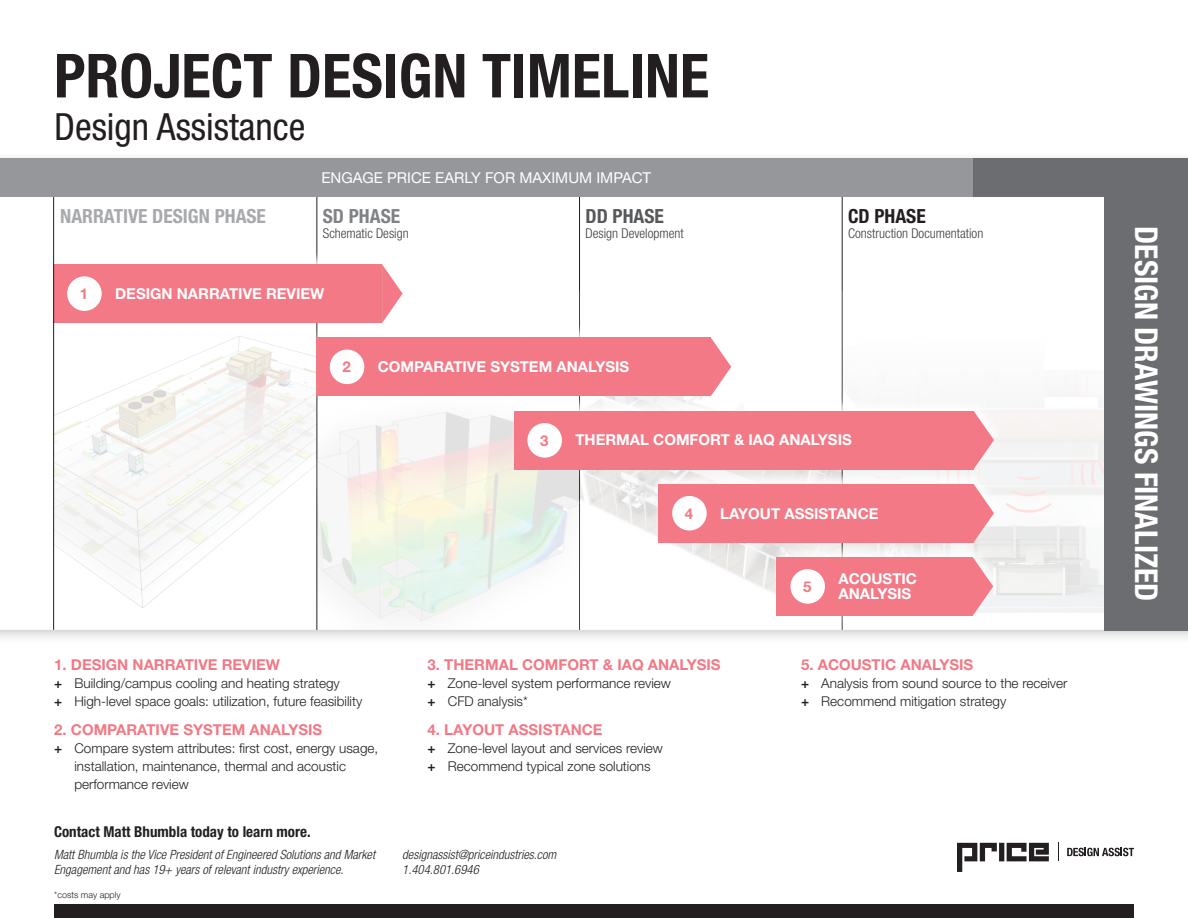
<style>
.page{position:relative;width:1188px;height:918px;background:#fff}
.page>*{position:absolute;margin:0;border:0;box-sizing:border-box;transform-origin:0 0}
.t1{font:700 condensed 60.9px "Helvetica Neue LT Std";color:#231f20}
.t2{font:condensed 37.5px "Helvetica Neue LT Std";color:#231f20}
.Timeline_Points{font:700 condensed 31.5px "Helvetica Neue LT Std";color:#fff}
.Timeline_Points-2{font:700 condensed 19.5px "Helvetica Neue LT Std";color:#a8a9ad}
.Timeline_Points-3{font:700 condensed 19.5px "Helvetica Neue LT Std";color:#808285}
.Timeline_Points-4{font:700 condensed 19.5px "Helvetica Neue LT Std";color:#57585a}
.Timeline_Points-5{font:700 condensed 19.5px "Helvetica Neue LT Std";color:#231f20}
.Assist_Services_Titl{font:700 15px "Helvetica Neue LT Std";color:#f27985}
.Assist_Services_Titl-2{font:700 15px/15px "Helvetica Neue LT Std";color:#fff}
.t3{font:700 condensed 15px "Helvetica Neue LT Std";color:#231f20}
.Assist_Services_Titl-3{font:15px "Helvetica Neue LT Std";color:#fff}
.t4{font:300 13.5px/18px "Helvetica Neue LT Std";color:#231f20}
.Timeline_Points-6{font:300 condensed 13.5px "Helvetica Neue LT Std";color:#3e3e3f}
.t5{font:italic 300 condensed 12.75px/15.3px "Helvetica Neue LT Std";color:#231f20}
.Bullets_1{font:300 9px "Helvetica Neue LT Std";color:#231f20}
.s1{font-weight:500}
</style>
<div class="page">
<div style="left:0;top:151px;width:1188px;height:494px;background:#231f20;opacity:.35"></div>
<svg style="left:0;top:197px;width:1105px;height:433px"></svg>
<hr style="left:316px;top:172px;width:1px;height:458px;background:#231f20">
<hr style="left:579px;top:172px;width:1px;height:458px;background:#231f20">
<hr style="left:842px;top:172px;width:1px;height:458px;background:#231f20">
<img style="left:579px;top:291px;width:263px;height:339px">
<img style="left:842px;top:312px;width:263px;height:310px">
<img style="left:316px;top:398px;width:263px;height:232px">
<div style="left:49px;top:251px;width:364px;height:74px;background:#fff"></div>
<div style="left:53px;top:264px;width:329px;height:59px;background:#f27985"></div>
<svg style="left:382px;top:264px;width:21px;height:59px"></svg>
<div style="left:67px;top:276px;width:35px;height:35px;background:#fff;border-radius:50%"></div>
<div style="left:312px;top:324px;width:429px;height:74px;background:#fff"></div>
<div style="left:316px;top:337px;width:395px;height:59px;background:#f27985"></div>
<svg style="left:711px;top:338px;width:20px;height:58px"></svg>
<div style="left:330px;top:350px;width:34px;height:34px;background:#fff;border-radius:50%"></div>
<div style="left:509px;top:397px;width:495px;height:74px;background:#fff"></div>
<div style="left:514px;top:411px;width:460px;height:58px;background:#f27985"></div>
<svg style="left:974px;top:411px;width:20px;height:58px"></svg>
<div style="left:527px;top:423px;width:35px;height:35px;background:#fff;border-radius:50%"></div>
<div style="left:772px;top:543px;width:232px;height:74px;background:#fff;opacity:.77"></div>
<div style="left:777px;top:557px;width:196px;height:59px;background:#f27985"></div>
<svg style="left:973px;top:557px;width:20px;height:59px"></svg>
<div style="left:790px;top:569px;width:35px;height:35px;background:#fff;border-radius:50%"></div>
<div style="left:654px;top:470px;width:350px;height:75px;background:#fff;opacity:.77"></div>
<div style="left:658px;top:484px;width:316px;height:59px;background:#f27985"></div>
<svg style="left:974px;top:484px;width:20px;height:59px"></svg>
<div style="left:672px;top:496px;width:35px;height:35px;background:#fff;border-radius:50%"></div>
<div style="left:1105px;top:197px;width:83px;height:433px;background:#6c6d70"></div>
<img style="left:54px;top:316px;width:262px;height:306px">
<hr style="left:53px;top:191px;width:1px;height:439px;background:#231f20">
<div style="left:0;top:159px;width:974px;height:38px;background:#95979a"></div>
<div style="left:974px;top:159px;width:214px;height:38px;background:#6c6d70"></div>
<svg style="left:1058px;top:843px;width:1px;height:18px"></svg>
<svg style="left:957px;top:843px;width:40px;height:29px"></svg>
<div style="left:999px;top:843px;width:5px;height:18px;background:#231f20"></div>
<svg style="left:1007px;top:843px;width:42px;height:18px"></svg>
<svg style="left:1067px;top:848px;width:67px;height:8px"></svg>
<div style="left:54px;top:904px;width:1080px;height:14px;background:#231f20"></div>
<p class="t1" style="left:54px;top:39px;width:657px">PROJECT DESIGN TIMELINE</p>
<p class="t2" style="left:54px;top:106px;width:253px">Design Assistance</p>
<p class="Assist_Services_Titl-3" style="left:321px;top:169px;width:331px">ENGAGE PRICE EARLY FOR MAXIMUM IMPACT</p>
<p class="Timeline_Points-2" style="left:60px;top:205px;width:207px">NARRATIVE DESIGN PHASE</p>
<p class="Timeline_Points-3" style="left:323px;top:205px;width:79px">SD PHASE</p>
<p class="Timeline_Points-6" style="left:323px;top:225px;width:87px">Schematic Design</p>
<p class="Assist_Services_Titl" style="left:80px;top:284px;width:10px">1</p>
<p class="Assist_Services_Titl-2" style="left:115px;top:286px;width:211px">DESIGN NARRATIVE REVIEW</p>
<p class="Timeline_Points-4" style="left:586px;top:205px;width:80px">DD PHASE</p>
<p class="Timeline_Points-6" style="left:586px;top:225px;width:100px">Design Development</p>
<p class="Assist_Services_Titl" style="left:343px;top:358px;width:10px">2</p>
<p class="Assist_Services_Titl-2" style="left:378px;top:359px;width:253px">COMPARATIVE SYSTEM ANALYSIS</p>
<p class="Timeline_Points-5" style="left:848px;top:205px;width:79px">CD PHASE</p>
<p class="Timeline_Points-6" style="left:848px;top:225px;width:137px">Construction Documentation</p>
<p class="Assist_Services_Titl" style="left:540px;top:431px;width:10px">3</p>
<p class="Assist_Services_Titl-2" style="left:575px;top:432px;width:278px">THERMAL COMFORT &amp; IAQ ANALYSIS</p>
<p class="Assist_Services_Titl" style="left:685px;top:504px;width:10px">4</p>
<p class="Assist_Services_Titl-2" style="left:720px;top:505px;width:160px">LAYOUT ASSISTANCE</p>
<p class="Assist_Services_Titl" style="left:54px;top:656px;width:227px">1. DESIGN NARRATIVE REVIEW</p>
<p class="t4" style="left:54px;top:674px;width:287px"><span class="s1">+</span> Building/campus cooling and heating strategy</p>
<p class="t4" style="left:54px;top:692px;width:310px"><span class="s1">+</span> High-level space goals: utilization, future feasibility</p>
<p class="Assist_Services_Titl" style="left:54px;top:720px;width:270px">2. COMPARATIVE SYSTEM ANALYSIS</p>
<p class="t4" style="left:74px;top:739px;width:305px;text-indent:-20px"><span class="s1">+</span> Compare system attributes: first cost, energy usage, installation, maintenance, thermal and acoustic performance review</p>
<p class="Assist_Services_Titl" style="left:428px;top:656px;width:295px">3. THERMAL COMFORT &amp; IAQ ANALYSIS</p>
<p class="t4" style="left:428px;top:674px;width:245px"><span class="s1">+</span> Zone-level system performance review</p>
<p class="t4" style="left:428px;top:692px;width:102px"><span class="s1">+</span> CFD analysis*</p>
<p class="Assist_Services_Titl" style="left:428px;top:720px;width:177px">4. LAYOUT ASSISTANCE</p>
<p class="t4" style="left:428px;top:739px;width:237px"><span class="s1">+</span> Zone-level layout and services review</p>
<p class="t4" style="left:428px;top:757px;width:225px"><span class="s1">+</span> Recommend typical zone solutions</p>
<p class="t3" style="left:54px;top:822px;width:258px">Contact Matt Bhumbla today to learn more.</p>
<p class="t5" style="left:54px;top:847px;width:323px">Matt Bhumbla is the Vice President of Engineered Solutions and Market<br>Engagement and has 19+ years of relevant industry experience.</p>
<p class="t5" style="left:402px;top:847px;width:155px">designassist@priceindustries.com</p>
<p class="t5" style="left:402px;top:862px;width:78px">1.404.801.6946</p>
<p class="Bullets_1" style="left:54px;top:889px;width:68px">*costs may apply</p>
<p class="Assist_Services_Titl" style="left:803px;top:577px;width:10px">5</p>
<p class="Assist_Services_Titl-2" style="left:838px;top:571px;width:80px">ACOUSTIC<br>ANALYSIS</p>
<p class="Assist_Services_Titl" style="left:801px;top:656px;width:174px">5. ACOUSTIC ANALYSIS</p>
<p class="t4" style="left:801px;top:674px;width:268px"><span class="s1">+</span> Analysis from sound source to the receiver</p>
<p class="t4" style="left:801px;top:692px;width:207px"><span class="s1">+</span> Recommend mitigation strategy</p>
<p class="Timeline_Points" style="left:1165px;top:226px;width:376px;rotate:90deg">DESIGN DRAWINGS FINALIZED</p>
</div>
